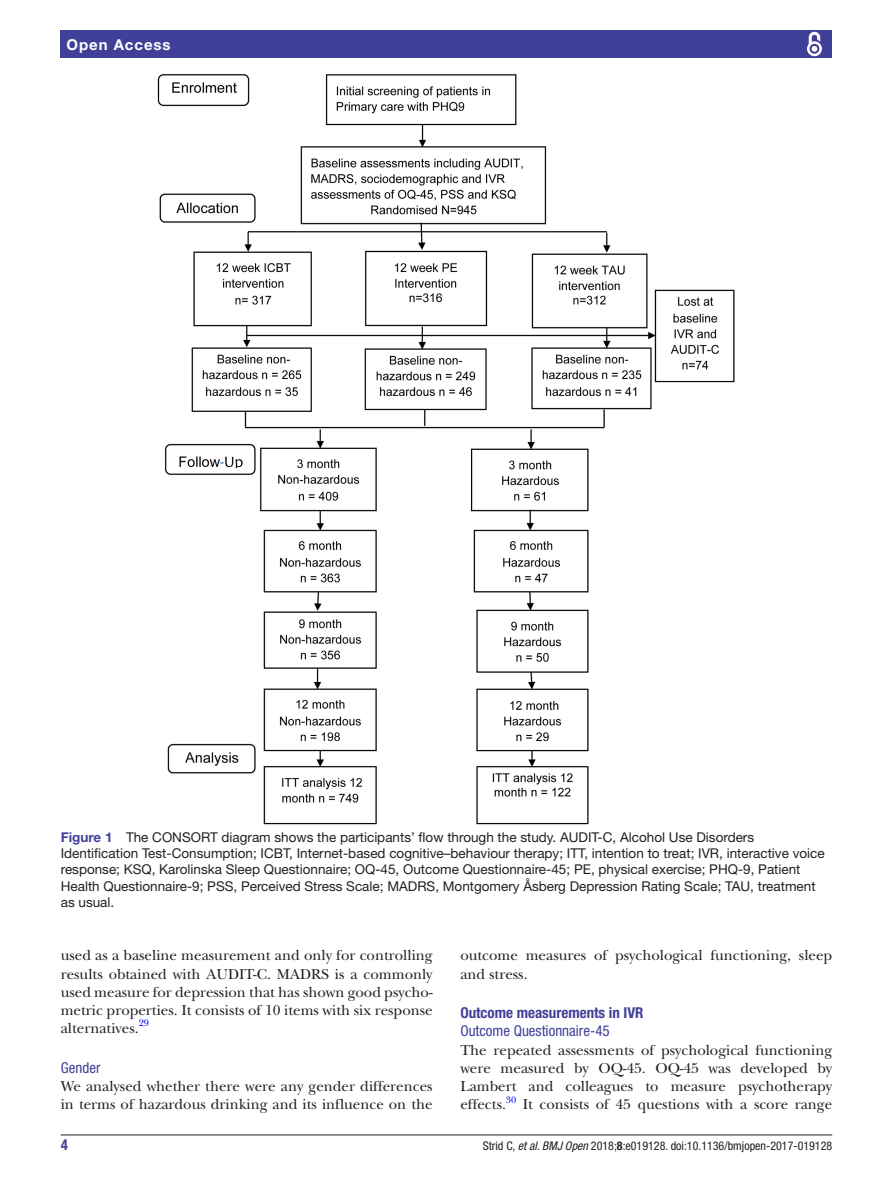
<style>
.page{position:relative;width:893px;height:1191px;background:#fff}
.page>*{position:absolute;margin:0;border:0;box-sizing:border-box;transform-origin:0 0}
.t1{font:15px/18.3px "New Baskerville";color:#231f20;text-align:justify}
.t2{font:condensed 15px "Helvetica Neue LT Std";color:#414099}
.t3{font:700 condensed 15px "Helvetica Neue LT Std";color:#414099}
.t4{font:700 15px "Helvetica Neue LT Std";letter-spacing:.065em;color:#fff}
.t5{font:13.5px/16.2px "Helvetica Neue LT Std";color:#231f20}
.t6{font:condensed 12px "Helvetica Neue LT Std";color:#231f20}
.t7{font:9.9px "New Baskerville";color:#00f}
.s1{font-weight:700;color:#414099}
.s2{font-style:italic}
.s3{font-weight:700}
</style>
<div class="page">
<hr style="left:61px;top:1134px;width:771px;height:1px;background:#231f20">
<div style="left:61px;top:31px;width:771px;height:27px;background:#414099"></div>
<svg style="left:807px;top:31px;width:15px;height:26px"></svg>
<img style="left:157px;top:74px;width:578px;height:750px">
<p class="t4" style="left:66px;top:35px;width:106px">Open Access</p>
<p class="t5" style="left:61px;top:829px;width:765px"><span class="s1">Figure 1</span> The CONSORT diagram shows the participants’ flow through the study. AUDIT-C, Alcohol Use Disorders Identification Test-Consumption; ICBT, Internet-based cognitive–behaviour therapy; ITT, intention to treat; IVR, interactive voice response; KSQ, Karolinska Sleep Questionnaire; OQ-45, Outcome Questionnaire-45; PE, physical exercise; PHQ-9, Patient Health Questionnaire-9; PSS, Perceived Stress Scale; MADRS, Montgomery Åsberg Depression Rating Scale; TAU, treatment as usual.</p>
<p class="t1" style="left:61px;top:946px;width:373px">used as a baseline measurement and only for controlling results obtained with AUDIT-C. MADRS is a commonly used measure for depression that has shown good psycho&shy;metric properties. It consists of 10 items with six response alternatives.</p>
<p class="t7" style="left:139px;top:1017px;width:12px">29</p>
<p class="t2" style="left:61px;top:1058px;width:41px">Gender</p>
<p class="t1" style="left:61px;top:1077px;width:373px">We analysed whether there were any gender differences in terms of hazardous drinking and its influence on the</p>
<p class="t1" style="left:460px;top:946px;width:373px">outcome measures of psychological functioning, sleep and stress.</p>
<p class="t3" style="left:460px;top:1003px;width:184px">Outcome measurements in IVR</p>
<p class="t2" style="left:460px;top:1022px;width:151px">Outcome Questionnaire-45</p>
<p class="t1" style="left:460px;top:1040px;width:373px">The repeated assessments of psychological functioning were measured by OQ-45. OQ-45 was developed by Lambert and colleagues to measure psychotherapy effects.</p>
<p class="t7" style="left:506px;top:1093px;width:12px">30</p>
<p class="t1" style="left:523px;top:1095px;width:311px">It consists of 45 questions with a score range</p>
<p class="t3" style="left:61px;top:1135px;width:9px">4</p>
<p class="t6" style="left:483px;top:1138px;width:351px">Strid C, <span class="s2">et al</span>. <span class="s2">BMJ Open</span> 2018;<span class="s3">8</span>:e019128. doi:10.1136/bmjopen-2017-019128</p>
</div>
